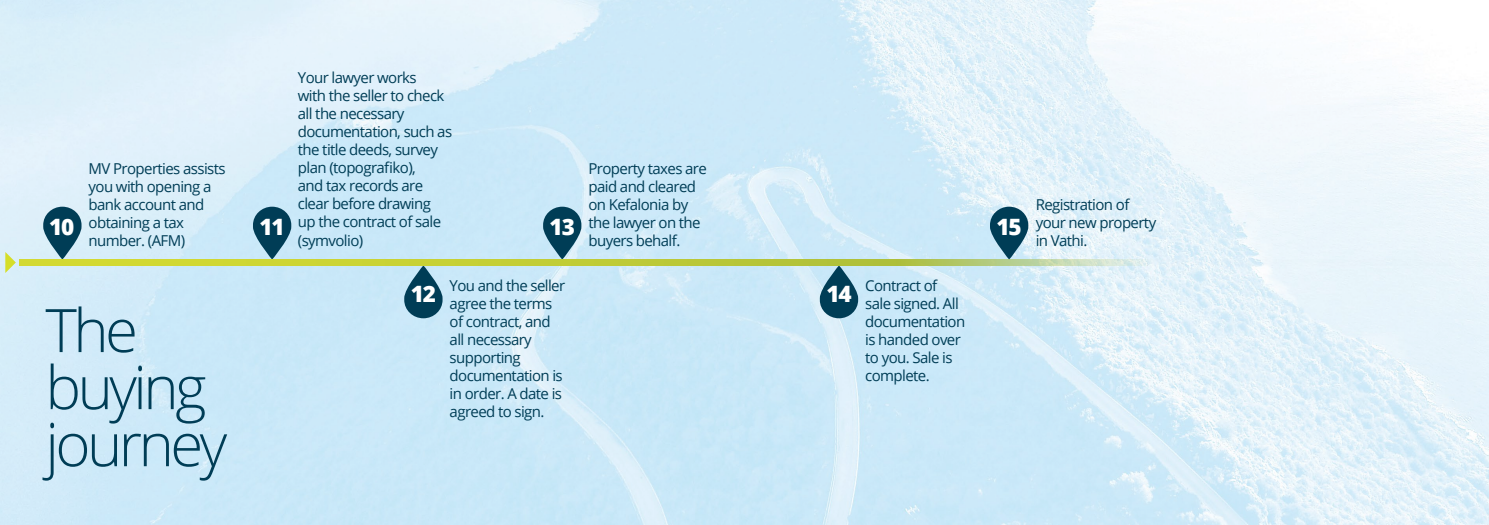
<style>
.page{position:relative;width:1489px;height:525px;background:#fff}
.page>*{position:absolute;margin:0;border:0;box-sizing:border-box;transform-origin:0 0}
.t1{font:300 60px/57px "Open Sans";letter-spacing:-.06em;color:#003d56}
.t2{font:800 22.5px "Open Sans";letter-spacing:-.05em;color:#fff}
.t3{font:15px/18px "Open Sans";letter-spacing:-.04em;color:#003d56}
</style>
<div class="page">
<img style="left:0;top:0;width:1488px;height:524px">
<svg style="left:43px;top:206px;width:38px;height:53px;background:#47768b"></svg>
<svg style="left:253px;top:206px;width:38px;height:53px;background:#41748a"></svg>
<svg style="left:404px;top:265px;width:38px;height:53px;background:#417487"></svg>
<svg style="left:543px;top:206px;width:38px;height:53px;background:#43758b"></svg>
<svg style="left:819px;top:265px;width:39px;height:53px;background:#45778a"></svg>
<svg style="left:989px;top:206px;width:39px;height:53px;background:#48788d"></svg>
<svg style="left:19px;top:259px;width:1469px;height:6px;background:#cbd873"></svg>
<svg style="left:5px;top:252px;width:11px;height:21px"></svg>
<p class="t3" style="left:89px;top:159px;width:138px">MV Properties assists you with opening a bank account and obtaining a tax number. (AFM)</p>
<h2 class="t2" style="left:49px;top:209px;width:27px">10</h2>
<h2 class="t2" style="left:259px;top:209px;width:27px">11</h2>
<h1 class="t1" style="left:45px;top:300px;width:183px">The buying journey</h1>
<p class="t3" style="left:298px;top:68px;width:156px">Your lawyer works<br>with the seller to check all the necessary documentation, such as the title deeds, survey plan (topografiko),<br>and tax records are clear before drawing up the contract of sale (symvolio)</p>
<p class="t3" style="left:449px;top:276px;width:117px">You and the seller agree the terms of contract, and all necessary supporting documentation is in order. A date is agreed to sign.</p>
<h2 class="t2" style="left:549px;top:209px;width:27px">13</h2>
<h2 class="t2" style="left:411px;top:276px;width:27px">12</h2>
<p class="t3" style="left:588px;top:159px;width:120px">Property taxes are paid and cleared on Kefalonia by the lawyer on the buyers behalf.</p>
<h2 class="t2" style="left:826px;top:276px;width:27px">14</h2>
<p class="t3" style="left:865px;top:276px;width:101px">Contract of sale signed. All documentation is handed over to you. Sale is complete.</p>
<h2 class="t2" style="left:996px;top:209px;width:27px">15</h2>
<p class="t3" style="left:1035px;top:195px;width:122px">Registration of your new property in Vathi.</p>
</div>
